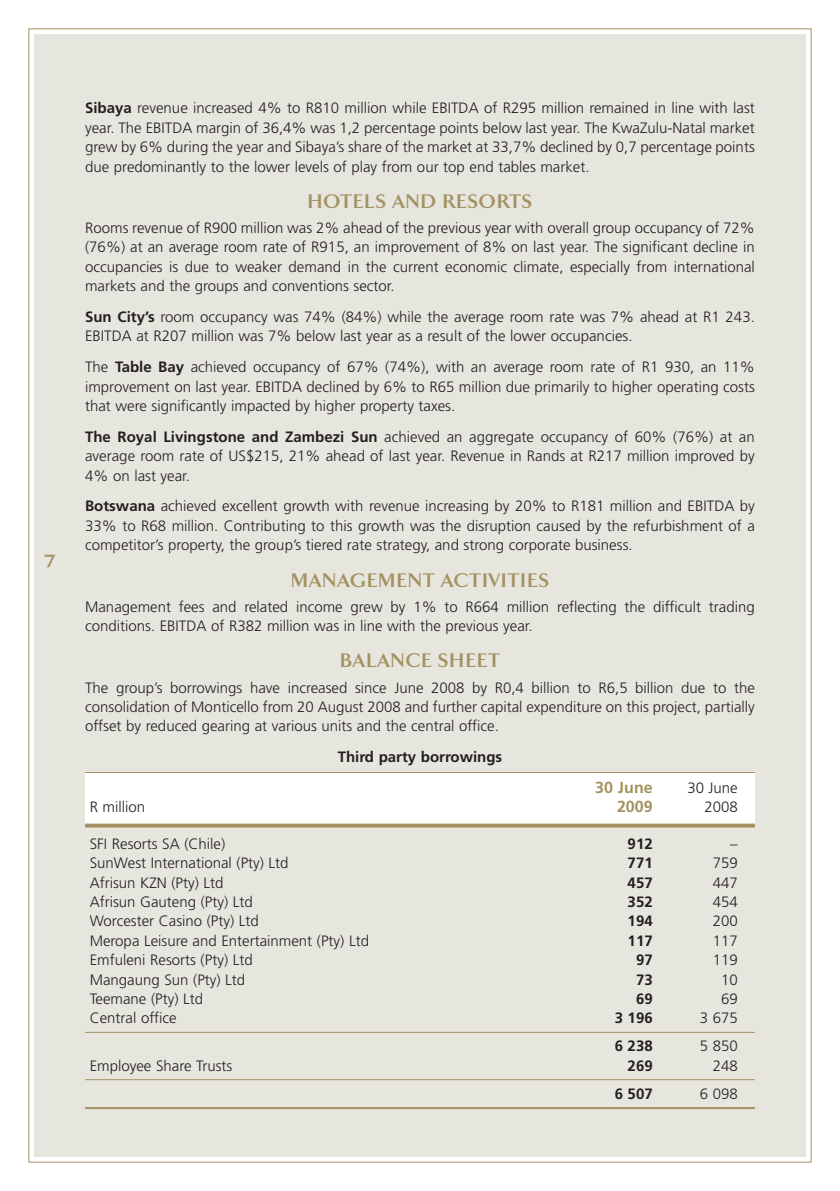
<style>
.page{position:relative;width:840px;height:1191px;background:#fff}
.page>*{position:absolute;margin:0;border:0;box-sizing:border-box;transform-origin:0 0}
.t1{font:700 20px "Arrow";letter-spacing:.06em;color:#a39161;scale:1.05 1}
.t2{font:700 18px "Arrow";color:#a39161;scale:1.3 1}
.t3{font:700 16px "Frutiger";color:#a39161}
.t4{font:300 15px/19.4px "Frutiger";color:#231f20;text-align:justify}
.t5{font:700 15px "Frutiger";color:#231f20}
.s1{font-weight:700}
</style>
<div class="page">
<div style="left:34px;top:34px;width:771px;height:1123px;background:#e7e6de"></div>
<div style="left:85px;top:773px;width:669px;height:52px;background:#fff"></div>
<hr style="left:85px;top:772px;width:669px;height:1px;background:#a39161">
<svg style="left:85px;top:823px;width:669px;height:4px;background:#b0a178"></svg>
<hr style="left:85px;top:1031px;width:669px;height:1px;background:#a39161">
<hr style="left:85px;top:1079px;width:669px;height:1px;background:#a39161">
<hr style="left:85px;top:1107px;width:669px;height:2px;background:#a39161">
<p class="t2" style="left:45px;top:553px;width:9px">7</p>
<p class="t4" style="left:85px;top:100px;width:670px"><span class="s1">Sibaya</span> revenue increased 4% to R810 million while EBITDA of R295 million remained in line with last year. The EBITDA margin of 36,4% was 1,2 percentage points below last year. The KwaZulu-Natal market grew by 6% during the year and Sibaya’s share of the market at 33,7% declined by 0,7 percentage points due predominantly to the lower levels of play from our top end tables market.</p>
<h1 class="t1" style="left:307px;top:193px;width:215px">HOTELS AND RESORTS</h1>
<p class="t4" style="left:85px;top:219px;width:670px">Rooms revenue of R900 million was 2% ahead of the previous year with overall group occupancy of 72% (76%) at an average room rate of R915, an improvement of 8% on last year. The significant decline in occupancies is due to weaker demand in the current economic climate, especially from international markets and the groups and conventions sector.</p>
<p class="t4" style="left:85px;top:308px;width:670px"><span class="s1">Sun City’s</span> room occupancy was 74% (84%) while the average room rate was 7% ahead at R1 243.<br>EBITDA at R207 million was 7% below last year as a result of the lower occupancies.</p>
<p class="t4" style="left:85px;top:358px;width:670px">The <span class="s1">Table Bay</span> achieved occupancy of 67% (74%), with an average room rate of R1 930, an 11% improvement on last year. EBITDA declined by 6% to R65 million due primarily to higher operating costs that were significantly impacted by higher property taxes.</p>
<p class="t4" style="left:85px;top:428px;width:670px"><span class="s1">The Royal Livingstone and Zambezi Sun</span> achieved an aggregate occupancy of 60% (76%) at an average room rate of US$215, 21% ahead of last year. Revenue in Rands at R217 million improved by 4% on last year.</p>
<p class="t4" style="left:85px;top:497px;width:671px"><span class="s1">Botswana</span> achieved excellent growth with revenue increasing by 20% to R181 million and EBITDA by 33% to R68 million. Contributing to this growth was the disruption caused by the refurbishment of a competitor’s property, the group’s tiered rate strategy, and strong corporate business.</p>
<h1 class="t1" style="left:291px;top:572px;width:247px">MANAGEMENT ACTIVITIES</h1>
<p class="t4" style="left:85px;top:598px;width:670px">Management fees and related income grew by 1% to R664 million reflecting the difficult trading conditions. EBITDA of R382 million was in line with the previous year.</p>
<h1 class="t1" style="left:340px;top:653px;width:154px">BALANCE SHEET</h1>
<p class="t4" style="left:85px;top:679px;width:670px">The group’s borrowings have increased since June 2008 by R0,4 billion to R6,5 billion due to the consolidation of Monticello from 20 August 2008 and further capital expenditure on this project, partially offset by reduced gearing at various units and the central office.</p>
<p class="t5" style="left:337px;top:751px;width:166px">Third party borrowings</p>
<p class="t3" style="left:595px;top:781px;width:59px">30 June</p>
<p class="t4" style="left:687px;top:779px;width:52px">30 June</p>
<p class="t4" style="left:90px;top:798px;width:57px">R million</p>
<p class="t3" style="left:616px;top:800px;width:37px">2009</p>
<p class="t4" style="left:704px;top:798px;width:35px">2008</p>
<p class="t4" style="left:90px;top:835px;width:137px">SFI Resorts SA (Chile)</p>
<p class="t5" style="left:627px;top:837px;width:27px">912</p>
<p class="t4" style="left:730px;top:835px;width:9px">–</p>
<p class="t4" style="left:90px;top:854px;width:200px">SunWest International (Pty) Ltd</p>
<p class="t5" style="left:627px;top:857px;width:27px">771</p>
<p class="t4" style="left:712px;top:854px;width:27px">759</p>
<p class="t4" style="left:90px;top:873px;width:135px">Afrisun KZN (Pty) Ltd</p>
<p class="t5" style="left:627px;top:876px;width:27px">457</p>
<p class="t4" style="left:712px;top:873px;width:27px">447</p>
<p class="t4" style="left:90px;top:893px;width:164px">Afrisun Gauteng (Pty) Ltd</p>
<p class="t5" style="left:627px;top:895px;width:27px">352</p>
<p class="t4" style="left:712px;top:893px;width:27px">454</p>
<p class="t4" style="left:90px;top:912px;width:171px">Worcester Casino (Pty) Ltd</p>
<p class="t5" style="left:627px;top:915px;width:27px">194</p>
<p class="t4" style="left:712px;top:912px;width:27px">200</p>
<p class="t4" style="left:90px;top:932px;width:280px">Meropa Leisure and Entertainment (Pty) Ltd</p>
<p class="t5" style="left:627px;top:934px;width:27px">117</p>
<p class="t4" style="left:712px;top:932px;width:27px">117</p>
<p class="t4" style="left:90px;top:951px;width:164px">Emfuleni Resorts (Pty) Ltd</p>
<p class="t5" style="left:635px;top:954px;width:18px">97</p>
<p class="t4" style="left:712px;top:951px;width:27px">119</p>
<p class="t4" style="left:90px;top:970px;width:157px">Mangaung Sun (Pty) Ltd</p>
<p class="t5" style="left:635px;top:973px;width:18px">73</p>
<p class="t4" style="left:720px;top:970px;width:18px">10</p>
<p class="t4" style="left:90px;top:990px;width:115px">Teemane (Pty) Ltd</p>
<p class="t5" style="left:635px;top:992px;width:18px">69</p>
<p class="t4" style="left:720px;top:990px;width:18px">69</p>
<p class="t4" style="left:90px;top:1009px;width:88px">Central office</p>
<p class="t5" style="left:614px;top:1012px;width:39px">3 196</p>
<p class="t4" style="left:699px;top:1009px;width:39px">3 675</p>
<p class="t5" style="left:614px;top:1040px;width:39px">6 238</p>
<p class="t4" style="left:699px;top:1037px;width:39px">5 850</p>
<p class="t4" style="left:90px;top:1057px;width:144px">Employee Share Trusts</p>
<p class="t5" style="left:627px;top:1059px;width:27px">269</p>
<p class="t4" style="left:712px;top:1057px;width:27px">248</p>
<p class="t5" style="left:614px;top:1087px;width:39px">6 507</p>
<p class="t4" style="left:699px;top:1084px;width:39px">6 098</p>
</div>
